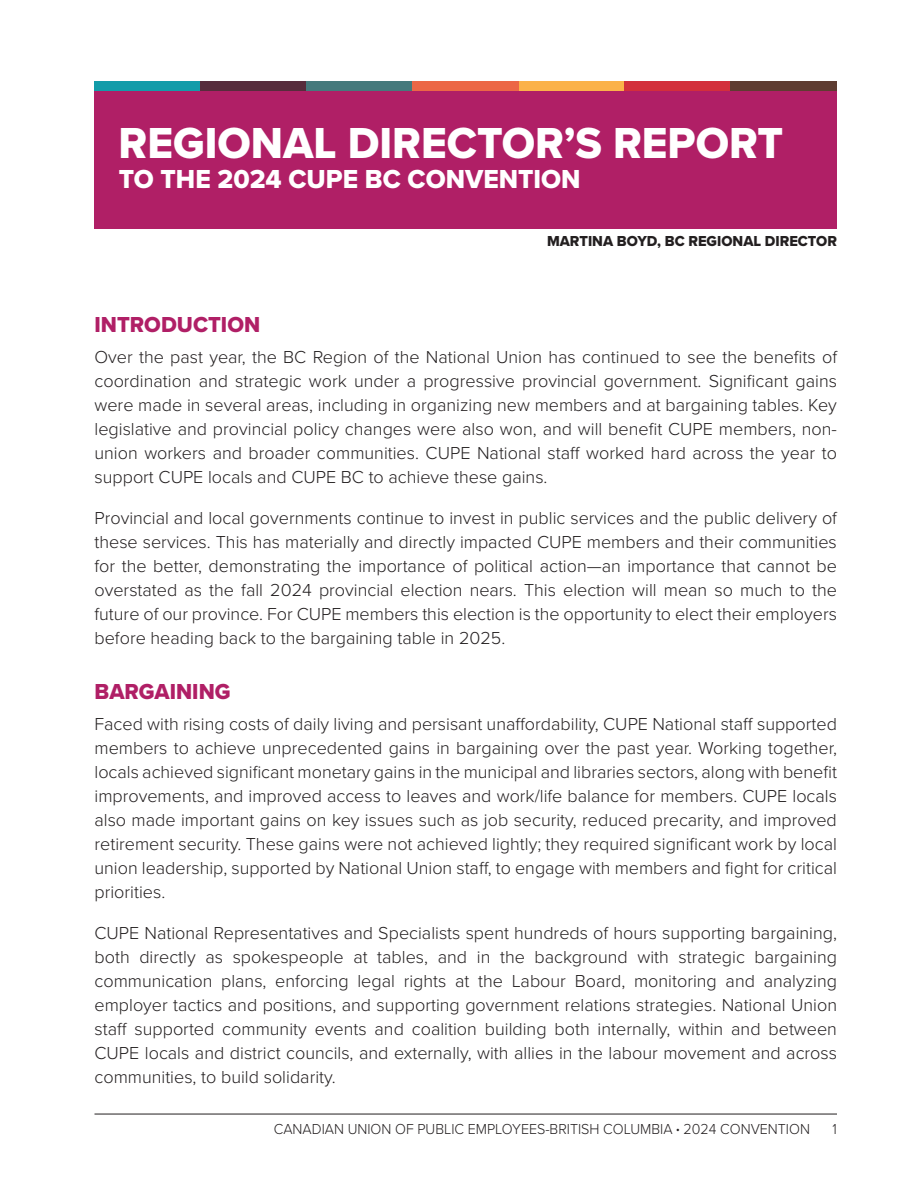
<style>
.page{position:relative;width:918px;height:1188px;background:#fff}
.page>*{position:absolute;margin:0;border:0;box-sizing:border-box;transform-origin:0 0}
.t1{font:45px "Proxima Nova Extrabld";color:#fff}
.t2{font:27px "Proxima Nova Extrabld";color:#fff}
.Section_Heading{font:22.5px "Proxima Nova Extrabld";color:#b01f66}
.Text{font:300 18px/24px "Proxima Nova";color:#231f20;text-align:justify}
.t3{font:300 15px "Proxima Nova";color:#231f20;scale:.95 1}
.Section_Heading-2{font:15px "Proxima Nova Extrabld";color:#231f20}
</style>
<div class="page">
<div style="left:94px;top:81px;width:743px;height:148px;background:#b01f66"></div>
<div style="left:94px;top:81px;width:107px;height:10px;background:#139ca9"></div>
<div style="left:201px;top:81px;width:106px;height:10px;background:#572c3c"></div>
<div style="left:519px;top:81px;width:106px;height:10px;background:#fbb249"></div>
<div style="left:307px;top:81px;width:106px;height:10px;background:#45797c"></div>
<div style="left:413px;top:81px;width:106px;height:10px;background:#ec6746"></div>
<div style="left:625px;top:81px;width:106px;height:10px;background:#d32f3b"></div>
<div style="left:731px;top:81px;width:106px;height:10px;background:#5e3c31"></div>
<hr style="left:94px;top:1114px;width:743px;height:1px;background:#231f20">
<p class="t1" style="left:119px;top:109px;width:666px">REGIONAL DIRECTOR’S REPORT</p>
<p class="t2" style="left:119px;top:159px;width:463px">TO THE 2024 CUPE BC CONVENTION</p>
<p class="Section_Heading-2" style="left:547px;top:230px;width:291px">MARTINA BOYD, BC REGIONAL DIRECTOR</p>
<p class="Section_Heading" style="left:94px;top:308px;width:167px">INTRODUCTION</p>
<p class="Text" style="left:94px;top:344px;width:744px">Over the past year, the BC Region of the National Union has continued to see the benefits of coordination and strategic work under a progressive provincial government. Significant gains were made in several areas, including in organizing new members and at bargaining tables. Key legislative and provincial policy changes were also won, and will benefit CUPE members, non&shy;union workers and broader communities. CUPE National staff worked hard across the year to support CUPE locals and CUPE BC to achieve these gains.</p>
<p class="Text" style="left:94px;top:505px;width:744px">Provincial and local governments continue to invest in public services and the public delivery of these services. This has materially and directly impacted CUPE members and their communities for the better, demonstrating the importance of political action—an importance that cannot be overstated as the fall 2024 provincial election nears. This election will mean so much to the future of our province. For CUPE members this election is the opportunity to elect their employers before heading back to the bargaining table in 2025.</p>
<p class="Section_Heading" style="left:94px;top:675px;width:138px">BARGAINING</p>
<p class="Text" style="left:94px;top:711px;width:744px">Faced with rising costs of daily living and persisant unaffordability, CUPE National staff supported members to achieve unprecedented gains in bargaining over the past year. Working together, locals achieved significant monetary gains in the municipal and libraries sectors, along with benefit improvements, and improved access to leaves and work/life balance for members. CUPE locals also made important gains on key issues such as job security, reduced precarity, and improved retirement security. These gains were not achieved lightly; they required significant work by local union leadership, supported by National Union staff, to engage with members and fight for critical priorities.</p>
<p class="Text" style="left:94px;top:920px;width:744px">CUPE National Representatives and Specialists spent hundreds of hours supporting bargaining, both directly as spokespeople at tables, and in the background with strategic bargaining communication plans, enforcing legal rights at the Labour Board, monitoring and analyzing employer tactics and positions, and supporting government relations strategies. National Union staff supported community events and coalition building both internally, within and between CUPE locals and district councils, and externally, with allies in the labour movement and across communities, to build solidarity.</p>
<p class="t3" style="left:274px;top:1118px;width:566px">CANADIAN UNION OF PUBLIC EMPLOYEES-BRITISH COLUMBIA <sup>.</sup> 2024 CONVENTION</p>
<p class="t3" style="left:833px;top:1118px;width:6px">1</p>
</div>
